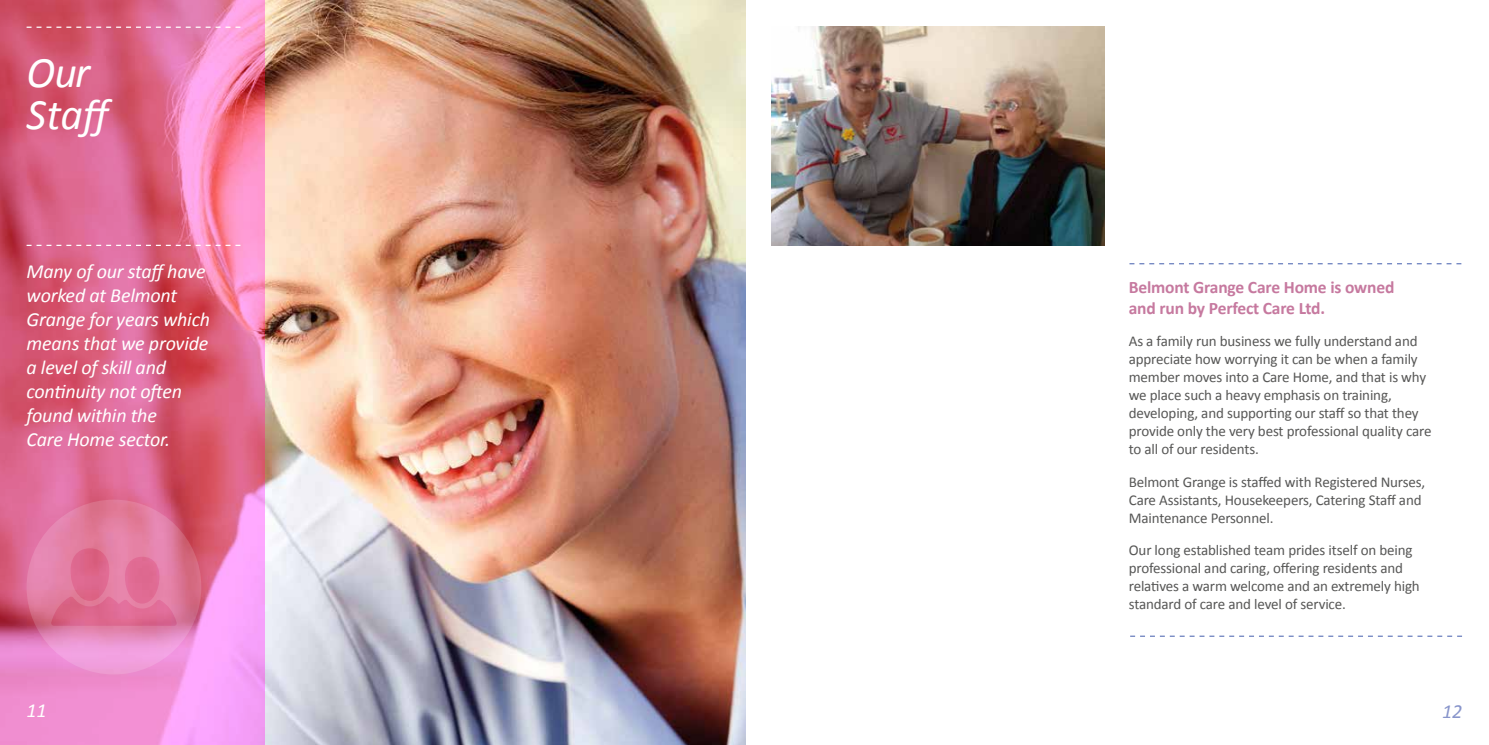
<style>
.page{position:relative;width:1489px;height:745px;background:#fff}
.page>*{position:absolute;margin:0;border:0;box-sizing:border-box;transform-origin:0 0}
.t1{font:italic 43.75px/41.2px "Calibri";letter-spacing:-.015em;color:#fff}
.t2{font:italic 20px/24px "Calibri";letter-spacing:-.01em;color:#fff}
.t3{font:italic 20px "Calibri";color:#8895cb}
.t4{font:700 17.5px/21px "Calibri";letter-spacing:-.01em;color:#c6799f}
.t5{font:15px/18px "Calibri";letter-spacing:-.01em;color:#575756}
</style>
<div class="page">
<img style="left:265px;top:0;width:480px;height:744px">
<svg style="left:0;top:0;width:265px;height:744px;background:#e16f99"></svg>
<img style="left:771px;top:27px;width:333px;height:218px">
<svg style="left:27px;top:244px;width:213px;height:2px"></svg>
<svg style="left:27px;top:27px;width:213px;height:1px"></svg>
<svg style="left:27px;top:499px;width:174px;height:175px;background:#e17ba6"></svg>
<svg style="left:1129px;top:263px;width:332px;height:1px"></svg>
<svg style="left:1130px;top:635px;width:331px;height:1px"></svg>
<h1 class="t1" style="left:27px;top:50px;width:92px">Our<br>Staff</h1>
<h2 class="t2" style="left:27px;top:258px;width:185px">Many of our staff have worked at Belmont<br>Grange for years which means that we provide a level of skill and continuity not often found within the<br>Care Home sector.</h2>
<p class="t4" style="left:1128px;top:276px;width:267px">Belmont Grange Care Home is owned and run by Perfect Care Ltd.</p>
<p class="t5" style="left:1128px;top:332px;width:304px">As a family run business we fully understand and appreciate how worrying it can be when a family member moves into a Care Home, and that is why we place such a heavy emphasis on training, developing, and supporting our staff so that they provide only the very best professional quality care to all of our residents.</p>
<p class="t5" style="left:1128px;top:472px;width:298px">Belmont Grange is staffed with Registered Nurses,<br>Care Assistants, Housekeepers, Catering Staff and<br>Maintenance Personnel.</p>
<p class="t5" style="left:1128px;top:540px;width:292px">Our long established team prides itself on being professional and caring, offering residents and relatives a warm welcome and an extremely high standard of care and level of service.</p>
<h2 class="t2" style="left:27px;top:697px;width:22px">11</h2>
<h2 class="t3" style="left:1442px;top:697px;width:22px">12</h2>
</div>
